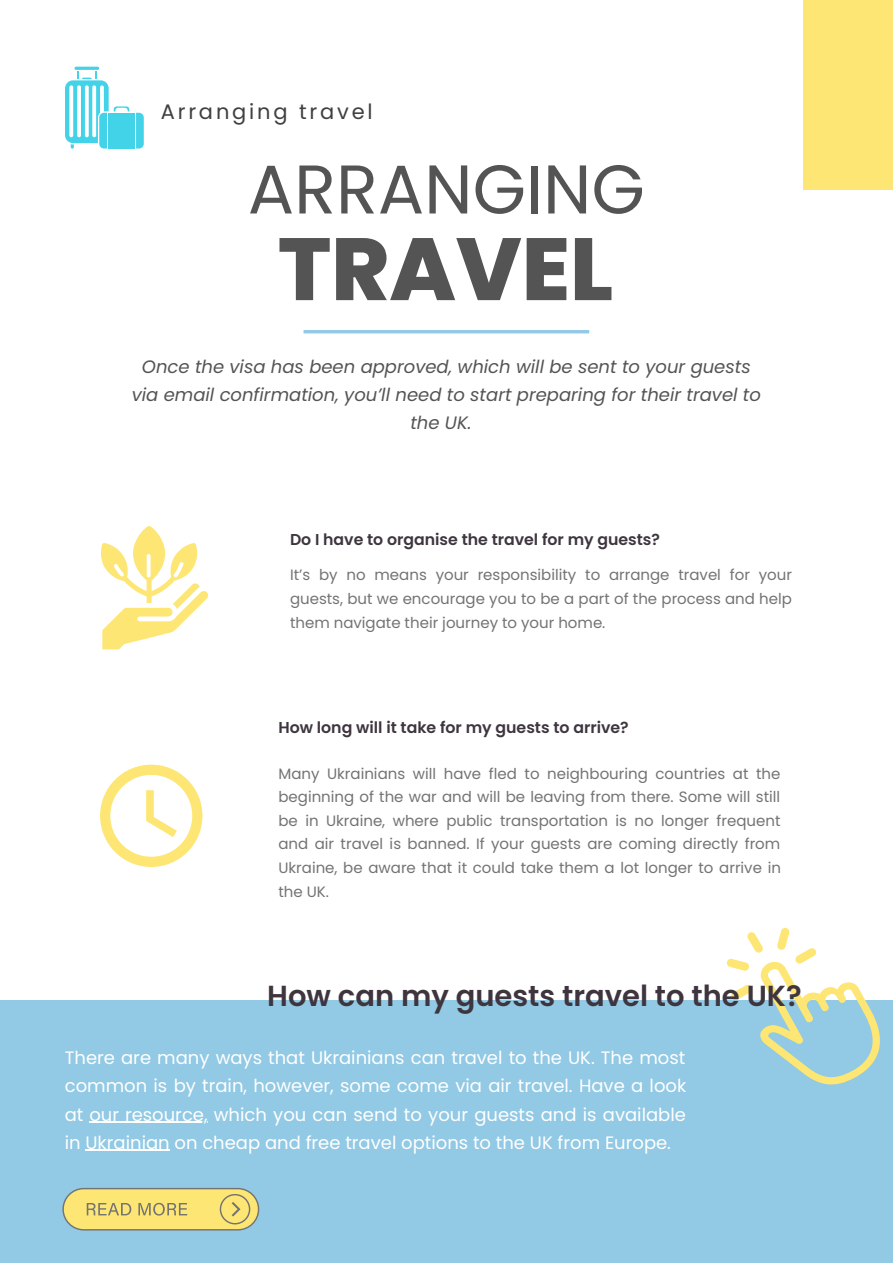
<style>
.page{position:relative;width:893px;height:1264px;background:#fff}
.page>*{position:absolute;margin:0;border:0;box-sizing:border-box;transform-origin:0 0}
.t1{font:800 88.05px "Poppins";color:#545454}
.t2{font:68.85px "Poppins";color:#545454}
.t3{font:600 28.95px "Poppins";color:#3e353f}
.t4{font:21px "Poppins";letter-spacing:.135em;color:#404040}
.t5{font:18px/28px "Poppins";color:#fff;text-align:justify}
.t6{font:italic 18px/28px "Poppins";color:#545454;text-align:center}
.t7{font:600 15.75px "Poppins";color:#3e353f}
.t8{font:15px/23.5px "Poppins";color:#737373;text-align:justify}
</style>
<div class="page">
<hr style="left:303px;top:330px;width:286px;height:3px;background:#92c9e4">
<div style="left:803px;top:0;width:89px;height:189px;background:#fde673"></div>
<hr style="left:75px;top:67px;width:24px;height:3px;background:#43d3e8">
<svg style="left:65px;top:71px;width:64px;height:78px"></svg>
<div style="left:108px;top:113px;width:27px;height:35px;background:#43d3e8"></div>
<svg style="left:136px;top:113px;width:8px;height:35px"></svg>
<svg style="left:100px;top:764px;width:102px;height:103px"></svg>
<svg style="left:101px;top:526px;width:107px;height:123px"></svg>
<div style="left:0;top:1000px;width:892px;height:262px;background:#92c9e4"></div>
<svg style="left:727px;top:927px;width:153px;height:158px"></svg>
<svg style="left:62px;top:1187px;width:197px;height:43px;background:#e3d47a"></svg>
<hr style="left:89px;top:1121px;width:118px;height:1px;background:#fff">
<hr style="left:85px;top:1149px;width:85px;height:1px;background:#fff">
<h3 class="t4" style="left:161px;top:97px;width:213px">Arranging travel</h3>
<h2 class="t2" style="left:248px;top:141px;width:398px">ARRANGING</h2>
<h1 class="t1" style="left:278px;top:208px;width:337px">TRAVEL</h1>
<p class="t6" style="left:132px;top:353px;width:630px">Once the visa has been approved, which will be sent to your guests via email confirmation, you’ll need to start preparing for their travel to the UK.</p>
<p class="t7" style="left:290px;top:528px;width:371px">Do I have to organise the travel for my guests?</p>
<p class="t8" style="left:290px;top:563px;width:503px">It’s by no means your responsibility to arrange travel for your guests, but we encourage you to be a part of the process and help them navigate their journey to your home.</p>
<p class="t7" style="left:278px;top:717px;width:352px">How long will it take for my guests to arrive?</p>
<p class="t8" style="left:278px;top:761px;width:504px">Many Ukrainians will have fled to neighbouring countries at the beginning of the war and will be leaving from there. Some will still be in Ukraine, where public transportation is no longer frequent and air travel is banned. If your guests are coming directly from Ukraine, be aware that it could take them a lot longer to arrive in the UK.</p>
<h3 class="t3" style="left:267px;top:975px;width:536px">How can my guests travel to the UK?</h3>
<p class="t5" style="left:65px;top:1044px;width:623px">There are many ways that Ukrainians can travel to the UK. The most common is by train, however, some come via air travel. Have a look at our resource, which you can send to your guests and is available in Ukrainian on cheap and free travel options to the UK from Europe.</p>
</div>
